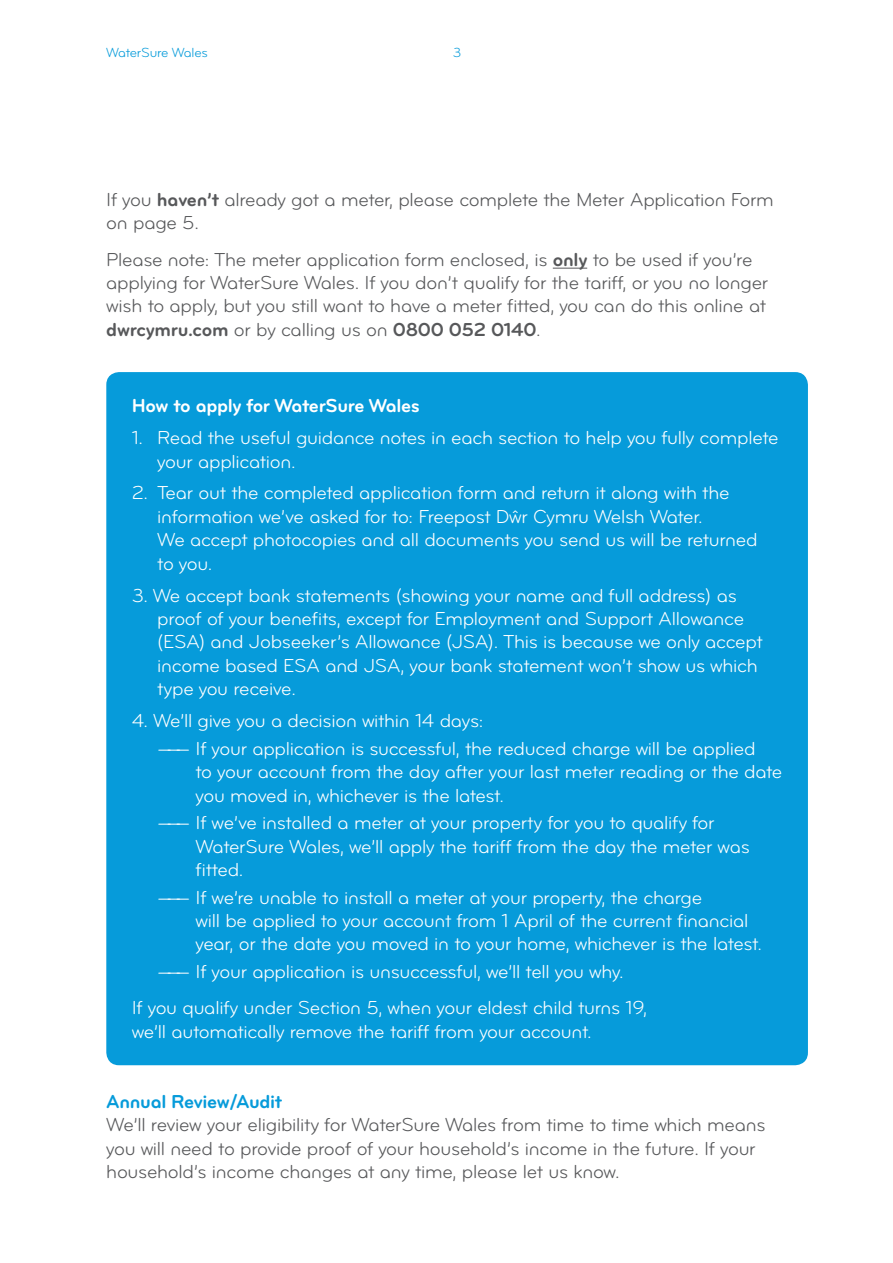
<style>
.page{position:relative;width:893px;height:1263px;background:#fff}
.page>*{position:absolute;margin:0;border:0;box-sizing:border-box;transform-origin:0 0}
.t1{font:19.5px/23.4px "Bryant Pro Regular Alternate";letter-spacing:-.015em;color:#fff}
.t2{font:19.5px/23.4px "Bryant Pro Regular Alternate";letter-spacing:-.015em;color:#57585a}
.t3{font:19.5px "Bryant Pro Bold Alternate";letter-spacing:-.02em;color:#fff}
.t4{font:13.65px "Bryant Pro Regular Alternate";letter-spacing:-.02em;color:#069bda}
.s1{font-family:"Bryant Pro Bold Alternate"}
.s2{font-family:"Bryant Pro Bold Alternate";color:#069bda}
</style>
<div class="page">
<hr style="left:553px;top:268px;width:34px;height:1px;background:#57585a">
<div style="left:106px;top:372px;width:702px;height:693px;background:#069bda;border-radius:13px"></div>
<p class="t4" style="left:106px;top:45px;width:103px">WaterSure Wales</p>
<p class="t4" style="left:453px;top:45px;width:10px">3</p>
<p class="t2" style="left:106px;top:188px;width:669px">If you <span class="s1">haven’t</span> already got a meter, please complete the Meter Application Form on page 5.</p>
<p class="t2" style="left:106px;top:248px;width:663px">Please note: The meter application form enclosed, is <span class="s1">only</span> to be used if you’re applying for WaterSure Wales. If you don’t qualify for the tariff, or you no longer wish to apply, but you still want to have a meter fitted, you can do this online at <span class="s1">dwrcymru.com</span> or by calling us on <span class="s1">0800 052 0140</span>.</p>
<p class="t3" style="left:132px;top:395px;width:290px">How to apply for WaterSure Wales</p>
<p class="t1" style="left:157px;top:426px;width:623px;text-indent:-26px">1. Read the useful guidance notes in each section to help you fully complete your application.</p>
<p class="t1" style="left:157px;top:482px;width:602px;text-indent:-26px">2. Tear out the completed application form and return it along with the information we’ve asked for to: Freepost Dŵr Cymru Welsh Water.<br>We accept photocopies and all documents you send us will be returned to you.</p>
<p class="t1" style="left:157px;top:584px;width:607px;text-indent:-26px">3. We accept bank statements (showing your name and full address) as proof of your benefits, except for Employment and Support Allowance (ESA) and Jobseeker’s Allowance (JSA). This is because we only accept income based ESA and JSA, your bank statement won’t show us which type you receive.</p>
<p class="t1" style="left:157px;top:707px;width:600px;line-height:27.6px;text-indent:-26px">4. We’ll give you a decision within 14 days:<br>———— If your application is successful, the reduced charge will be applied</p>
<p class="t1" style="left:196px;top:760px;width:588px">to your account from the day after your last meter reading or the date you moved in, whichever is the latest.</p>
<p class="t1" style="left:196px;top:811px;width:556px;text-indent:-38px">———— If we’ve installed a meter at your property for you to qualify for<br>WaterSure Wales, we’ll apply the tariff from the day the meter was fitted.</p>
<p class="t1" style="left:196px;top:886px;width:568px;text-indent:-38px">———— If we’re unable to install a meter at your property, the charge<br>will be applied to your account from 1 April of the current financial year, or the date you moved in to your home, whichever is the latest.</p>
<p class="t1" style="left:132px;top:954px;width:517px;line-height:36.2px;text-align:center">———— If your application is unsuccessful, we’ll tell you why.<br>If you qualify under Section 5, when your eldest child turns 19,</p>
<p class="t1" style="left:132px;top:1020px;width:461px">we’ll automatically remove the tariff from your account.</p>
<p class="t2" style="left:106px;top:1090px;width:661px"><span class="s2">Annual Review/Audit<br></span>We’ll review your eligibility for WaterSure Wales from time to time which means you will need to provide proof of your household’s income in the future. If your household’s income changes at any time, please let us know.</p>
</div>
